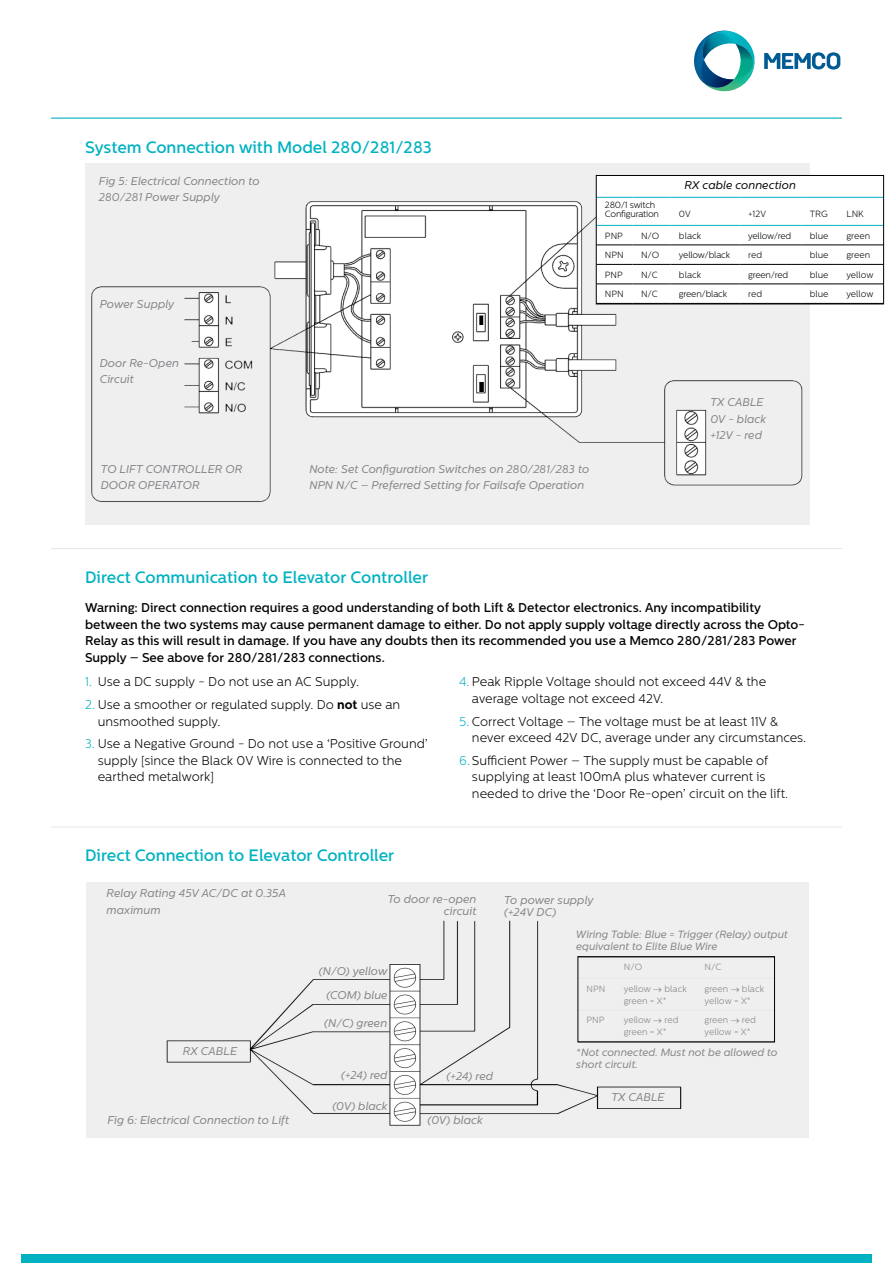
<style>
.page{position:relative;width:893px;height:1263px;background:#fff}
.page>*{position:absolute;margin:0;border:0;box-sizing:border-box;transform-origin:0 0}
.t1{font:500 16.5px "Centrale Sans";color:#00b2c1}
.t2{font:300 12.75px/16.5px "Centrale Sans";color:#000}
.t3{font:500 12.75px/16.5px "Centrale Sans";color:#000}
.t4{font:italic 11.25px/16.5px "Centrale Sans";color:#808285}
.t5{font:italic 11.25px "Centrale Sans";color:#000}
.t6{font:italic 10.5px/12px "Centrale Sans";color:#808285}
.t7{font:300 9px/9px "Centrale Sans";letter-spacing:-.01em;color:#000}
.t8{font:300 9px/12px "Centrale Sans";color:#808285}
.t9{font:300 9px "Centrale Sans";letter-spacing:-.03em;color:#000}
.s1{color:#00b2c1}
.s2{font-weight:700}
.s3{font-size:11.25px}
</style>
<div class="page">
<hr style="left:51px;top:118px;width:791px;height:1px;background:#00b2c1">
<hr style="left:51px;top:548px;width:791px;height:1px;background:#e6e7e8">
<hr style="left:51px;top:827px;width:791px;height:1px;background:#e6e7e8">
<img style="left:86px;top:164px;width:723px;height:361px">
<div style="left:596px;top:175px;width:288px;height:129px;background:#fff"></div>
<hr style="left:596px;top:197px;width:36px;height:1px;background:#00b2c1">
<hr style="left:632px;top:197px;width:38px;height:1px;background:#00b2c1">
<hr style="left:670px;top:197px;width:70px;height:1px;background:#00b2c1">
<hr style="left:740px;top:197px;width:61px;height:1px;background:#00b2c1">
<hr style="left:801px;top:197px;width:37px;height:1px;background:#00b2c1">
<hr style="left:838px;top:197px;width:45px;height:1px;background:#00b2c1">
<hr style="left:596px;top:225px;width:36px;height:1px;background:#00b2c1">
<hr style="left:632px;top:225px;width:38px;height:1px;background:#00b2c1">
<hr style="left:670px;top:225px;width:70px;height:1px;background:#00b2c1">
<hr style="left:740px;top:225px;width:61px;height:1px;background:#00b2c1">
<hr style="left:801px;top:225px;width:37px;height:1px;background:#00b2c1">
<hr style="left:838px;top:225px;width:45px;height:1px;background:#00b2c1">
<hr style="left:596px;top:244px;width:36px;height:1px;background:#000">
<hr style="left:596px;top:264px;width:36px;height:1px;background:#000">
<hr style="left:596px;top:283px;width:36px;height:1px;background:#000">
<hr style="left:632px;top:244px;width:38px;height:1px;background:#000">
<hr style="left:670px;top:244px;width:70px;height:1px;background:#000">
<hr style="left:740px;top:244px;width:61px;height:1px;background:#000">
<hr style="left:801px;top:244px;width:37px;height:1px;background:#000">
<hr style="left:838px;top:244px;width:45px;height:1px;background:#000">
<hr style="left:632px;top:264px;width:38px;height:1px;background:#000">
<hr style="left:670px;top:264px;width:70px;height:1px;background:#000">
<hr style="left:740px;top:264px;width:61px;height:1px;background:#000">
<hr style="left:801px;top:264px;width:37px;height:1px;background:#000">
<hr style="left:838px;top:264px;width:45px;height:1px;background:#000">
<hr style="left:632px;top:283px;width:38px;height:1px;background:#000">
<hr style="left:670px;top:283px;width:70px;height:1px;background:#000">
<hr style="left:740px;top:283px;width:61px;height:1px;background:#000">
<hr style="left:801px;top:283px;width:37px;height:1px;background:#000">
<hr style="left:838px;top:283px;width:45px;height:1px;background:#000">
<div style="left:596px;top:175px;width:288px;height:129px;border:1px solid #000"></div>
<div style="left:86px;top:882px;width:723px;height:255px;background:#efeff0"></div>
<img style="left:166px;top:920px;width:519px;height:206px">
<hr style="left:578px;top:978px;width:37px;height:1px;background:#e6e7e8">
<hr style="left:615px;top:978px;width:81px;height:1px;background:#e6e7e8">
<hr style="left:696px;top:978px;width:78px;height:1px;background:#e6e7e8">
<hr style="left:578px;top:1009px;width:37px;height:1px;background:#e6e7e8">
<hr style="left:615px;top:1009px;width:81px;height:1px;background:#e6e7e8">
<hr style="left:696px;top:1009px;width:78px;height:1px;background:#e6e7e8">
<div style="left:578px;top:956px;width:197px;height:86px;border:1px solid #000"></div>
<div style="left:21px;top:1254px;width:851px;height:9px;background:#00b2c1"></div>
<svg style="left:764px;top:52px;width:76px;height:18px"></svg>
<svg style="left:694px;top:30px;width:61px;height:62px"></svg>
<p class="t1" style="left:85px;top:137px;width:348px">System Connection with Model 280/281/283</p>
<p class="t4" style="left:99px;top:173px;width:162px">Fig 5: Electrical Connection to<br>280/281 Power Supply</p>
<p class="t4" style="left:99px;top:296px;width:76px">Power Supply</p>
<p class="t5" style="left:684px;top:178px;width:113px">RX cable connection</p>
<p class="t7" style="left:605px;top:200px;width:56px">280/1 switch<br>Configuration</p>
<p class="t7" style="left:679px;top:209px;width:13px">0V</p>
<p class="t7" style="left:748px;top:209px;width:19px">+12V</p>
<p class="t7" style="left:810px;top:209px;width:20px">TRG</p>
<p class="t7" style="left:846px;top:209px;width:19px">LNK</p>
<p class="t7" style="left:605px;top:231px;width:20px">PNP</p>
<p class="t7" style="left:641px;top:231px;width:20px">N/O</p>
<p class="t7" style="left:679px;top:231px;width:24px">black</p>
<p class="t9" style="left:748px;top:230px;width:45px">yellow/red</p>
<p class="t7" style="left:810px;top:231px;width:20px">blue</p>
<p class="t7" style="left:846px;top:231px;width:25px">green</p>
<p class="t7" style="left:605px;top:250px;width:20px">NPN</p>
<p class="t7" style="left:641px;top:250px;width:20px">N/O</p>
<p class="t7" style="left:679px;top:250px;width:53px">yellow/black</p>
<p class="t7" style="left:748px;top:250px;width:15px">red</p>
<p class="t7" style="left:810px;top:250px;width:20px">blue</p>
<p class="t7" style="left:846px;top:250px;width:25px">green</p>
<p class="t7" style="left:605px;top:270px;width:20px">PNP</p>
<p class="t7" style="left:641px;top:270px;width:18px">N/C</p>
<p class="t7" style="left:679px;top:270px;width:24px">black</p>
<p class="t7" style="left:748px;top:270px;width:42px">green/red</p>
<p class="t7" style="left:810px;top:270px;width:20px">blue</p>
<p class="t7" style="left:846px;top:270px;width:29px">yellow</p>
<p class="t7" style="left:605px;top:289px;width:20px">NPN</p>
<p class="t7" style="left:641px;top:289px;width:18px">N/C</p>
<p class="t7" style="left:679px;top:289px;width:50px">green/black</p>
<p class="t7" style="left:748px;top:289px;width:15px">red</p>
<p class="t7" style="left:810px;top:289px;width:20px">blue</p>
<p class="t7" style="left:846px;top:289px;width:29px">yellow</p>
<p class="t4" style="left:99px;top:354px;width:81px">Door Re-Open<br>Circuit</p>
<p class="t4" style="left:100px;top:461px;width:143px">TO LIFT CONTROLLER OR<br>DOOR OPERATOR</p>
<p class="t4" style="left:309px;top:461px;width:282px">Note: Set Configuration Switches on 280/281/283 to<br>NPN N/C – Preferred Setting for Failsafe Operation</p>
<p class="t4" style="left:710px;top:394px;width:58px">TX CABLE<br>0V - black +12V - red</p>
<p class="t1" style="left:85px;top:568px;width:345px">Direct Communication to Elevator Controller</p>
<p class="t3" style="left:85px;top:599px;width:721px">Warning: Direct connection requires a good understanding of both Lift &amp; Detector electronics. Any incompatibility between the two systems may cause permanent damage to either. Do not apply supply voltage directly across the Opto-Relay as this will result in damage. If you have any doubts then its recommended you use a Memco 280/281/283 Power Supply – See above for 280/281/283 connections.</p>
<p class="t2" style="left:85px;top:673px;width:276px"><span class="s1">1.</span> Use a DC supply - Do not use an AC Supply.</p>
<p class="t2" style="left:98px;top:696px;width:304px;text-indent:-13px"><span class="s1">2.</span> Use a smoother or regulated supply. Do <span class="s2">not</span> use an unsmoothed supply.</p>
<p class="t2" style="left:98px;top:736px;width:332px;text-indent:-13px"><span class="s1">3.</span> Use a Negative Ground - Do not use a ‘Positive Ground’ supply [since the Black 0V Wire is connected to the earthed metalwork]</p>
<p class="t1" style="left:85px;top:846px;width:311px">Direct Connection to Elevator Controller</p>
<p class="t2" style="left:472px;top:673px;width:296px;text-indent:-13px"><span class="s1">4.</span> Peak Ripple Voltage should not exceed 44V &amp; the average voltage not exceed 42V.</p>
<p class="t2" style="left:472px;top:713px;width:336px;text-indent:-13px"><span class="s1">5.</span> Correct Voltage – The voltage must be at least 11V &amp; never exceed 42V DC, average under any circumstances.</p>
<p class="t2" style="left:472px;top:752px;width:318px;text-indent:-13px"><span class="s1">6.</span> Sufficient Power – The supply must be capable of supplying at least 100mA plus whatever current is needed to drive the ‘Door Re-open’ circuit on the lift.</p>
<p class="t4" style="left:106px;top:885px;width:181px">Relay Rating 45V AC/DC at 0.35A maximum</p>
<p class="t4" style="left:387px;top:893px;width:90px;line-height:12px;text-align:right">To door re-open circuit</p>
<p class="t4" style="left:504px;top:894px;width:91px;line-height:12px">To power supply (+24V DC)</p>
<p class="t6" style="left:576px;top:928px;width:213px">Wiring Table: Blue = Trigger (Relay) output equivalent to Elite Blue Wire</p>
<p class="t4" style="left:318px;top:958px;width:70px;line-height:24.5px;text-align:right">(N/O) yellow (COM) blue</p>
<p class="t4" style="left:324px;top:1015px;width:65px">(N/C) green</p>
<p class="t8" style="left:624px;top:961px;width:20px">N/O</p>
<p class="t8" style="left:705px;top:961px;width:18px">N/C</p>
<p class="t8" style="left:587px;top:982px;width:20px">NPN</p>
<p class="t8" style="left:624px;top:982px;width:64px">yellow → black green = X*</p>
<p class="t8" style="left:705px;top:982px;width:61px">green → black yellow = X*</p>
<p class="t8" style="left:587px;top:1014px;width:20px">PNP</p>
<p class="t8" style="left:624px;top:1014px;width:56px">yellow → red green = X*</p>
<p class="t8" style="left:705px;top:1014px;width:53px">green → red yellow = X*</p>
<p class="t4" style="left:183px;top:1043px;width:56px">RX CABLE</p>
<p class="t6" style="left:576px;top:1046px;width:203px">*Not connected. Must not be allowed to short circuit<span class="s3">.</span></p>
<p class="t4" style="left:341px;top:1067px;width:48px">(+24) red</p>
<p class="t4" style="left:332px;top:1097px;width:57px">(0V) black</p>
<p class="t4" style="left:446px;top:1068px;width:48px">(+24) red</p>
<p class="t4" style="left:611px;top:1089px;width:55px">TX CABLE</p>
<p class="t4" style="left:107px;top:1111px;width:183px">Fig 6: Electrical Connection to Lift</p>
<p class="t4" style="left:427px;top:1112px;width:57px">(0V) black</p>
</div>
